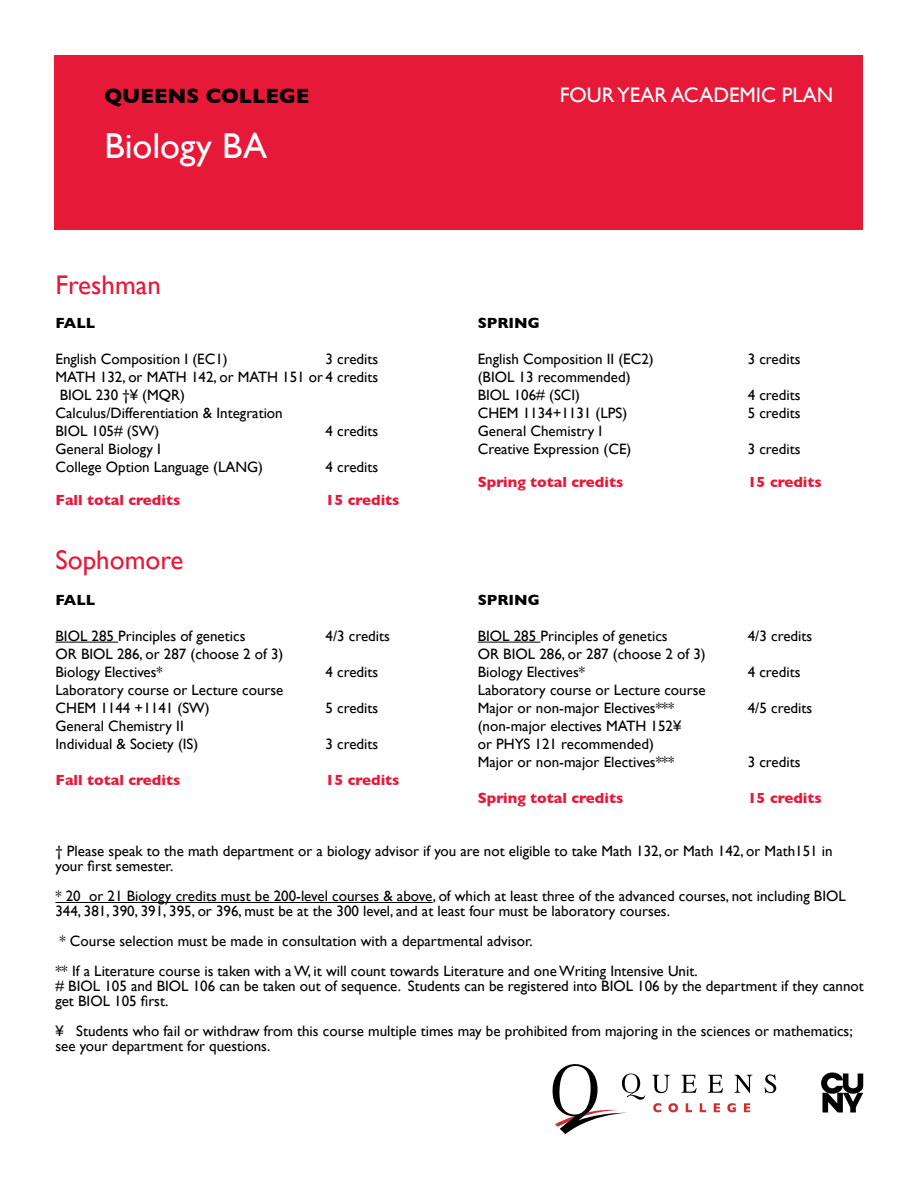
<style>
.page{position:relative;width:918px;height:1188px;background:#fff}
.page>*{position:absolute;margin:0;border:0;box-sizing:border-box;transform-origin:0 0}
.t1{font:36px "Gill Sans";color:#fff}
.t2{font:27px "Gill Sans";color:#e71939}
.t3{font:21px "Gill Sans";color:#fff}
.t4{font:700 21px "Gill Sans";color:#000}
.t5{font:15px/18px "Gill Sans";color:#000101}
.t6{font:15px/15px "Gill Sans";color:#000}
.t7{font:700 15px "Gill Sans";color:#e71939}
.t8{font:700 15px "Gill Sans";color:#000101}
</style>
<div class="page">
<div style="left:55px;top:55px;width:808px;height:175px;background:#e71939"></div>
<svg style="left:653px;top:1103px;width:8px;height:9px"></svg>
<svg style="left:668px;top:1103px;width:10px;height:9px"></svg>
<svg style="left:686px;top:1103px;width:6px;height:9px"></svg>
<svg style="left:700px;top:1103px;width:6px;height:9px"></svg>
<svg style="left:714px;top:1103px;width:6px;height:9px"></svg>
<svg style="left:727px;top:1103px;width:9px;height:9px"></svg>
<svg style="left:744px;top:1103px;width:6px;height:9px"></svg>
<svg style="left:652px;top:1075px;width:18px;height:18px"></svg>
<svg style="left:681px;top:1075px;width:16px;height:18px"></svg>
<svg style="left:708px;top:1075px;width:15px;height:18px"></svg>
<svg style="left:734px;top:1075px;width:19px;height:18px"></svg>
<svg style="left:765px;top:1074px;width:11px;height:19px"></svg>
<svg style="left:552px;top:1064px;width:93px;height:70px"></svg>
<svg style="left:821px;top:1073px;width:42px;height:40px"></svg>
<hr style="left:56px;top:642px;width:62px;height:1px;background:#000101">
<hr style="left:478px;top:642px;width:62px;height:1px;background:#000101">
<hr style="left:55px;top:902px;width:378px;height:1px;background:#000">
<h3 class="t4" style="left:104px;top:79px;width:207px">QUEENS COLLEGE</h3>
<h1 class="t1" style="left:104px;top:125px;width:164px">Biology BA</h1>
<h2 class="t2" style="left:56px;top:269px;width:107px">Freshman</h2>
<p class="t8" style="left:56px;top:311px;width:41px">FALL</p>
<p class="t5" style="left:56px;top:350px;width:174px">English Composition I (EC1)</p>
<p class="t5" style="left:56px;top:350px;width:324px;text-indent:270px">3 credits<br>MATH 132, or MATH 142, or MATH 151 or 4 credits<br>BIOL 230 †¥ (MQR)<br>Calculus/Differentiation &amp; Integration<br>BIOL 105# (SW)</p>
<p class="t5" style="left:326px;top:422px;width:54px">4 credits</p>
<p class="t5" style="left:56px;top:440px;width:209px">General Biology I<br>College Option Language (LANG)</p>
<p class="t5" style="left:326px;top:458px;width:54px">4 credits</p>
<p class="t7" style="left:56px;top:488px;width:126px">Fall total credits</p>
<p class="t7" style="left:326px;top:488px;width:76px">15 credits</p>
<h2 class="t2" style="left:56px;top:544px;width:129px">Sophomore</h2>
<p class="t8" style="left:56px;top:588px;width:41px">FALL</p>
<p class="t5" style="left:56px;top:627px;width:191px">BIOL 285 Principles of genetics</p>
<p class="t5" style="left:326px;top:627px;width:66px">4/3 credits</p>
<p class="t5" style="left:56px;top:645px;width:229px">OR BIOL 286, or 287 (choose 2 of 3)<br>Biology Electives*</p>
<p class="t5" style="left:326px;top:663px;width:54px">4 credits</p>
<p class="t5" style="left:56px;top:681px;width:229px">Laboratory course or Lecture course<br>CHEM 1144 +1141 (SW)</p>
<p class="t5" style="left:56px;top:717px;width:144px">General Chemistry II<br>Individual &amp; Society (IS)</p>
<p class="t5" style="left:326px;top:699px;width:54px">5 credits</p>
<p class="t5" style="left:326px;top:735px;width:54px">3 credits</p>
<p class="t7" style="left:56px;top:768px;width:126px">Fall total credits</p>
<p class="t7" style="left:326px;top:768px;width:76px">15 credits</p>
<h3 class="t3" style="left:560px;top:82px;width:275px">FOUR YEAR ACADEMIC PLAN</h3>
<p class="t8" style="left:478px;top:311px;width:64px">SPRING</p>
<p class="t5" style="left:478px;top:350px;width:177px">English Composition II (EC2)</p>
<p class="t5" style="left:748px;top:350px;width:54px">3 credits</p>
<p class="t5" style="left:478px;top:368px;width:154px">(BIOL 13 recommended)<br>BIOL 106# (SCI)</p>
<p class="t5" style="left:748px;top:386px;width:54px">4 credits</p>
<p class="t5" style="left:478px;top:404px;width:151px">CHEM 1134+1131 (LPS)</p>
<p class="t5" style="left:748px;top:404px;width:54px">5 credits</p>
<p class="t5" style="left:478px;top:422px;width:155px">General Chemistry I<br>Creative Expression (CE)</p>
<p class="t5" style="left:748px;top:440px;width:54px">3 credits</p>
<p class="t7" style="left:478px;top:470px;width:147px">Spring total credits</p>
<p class="t7" style="left:748px;top:470px;width:76px">15 credits</p>
<p class="t8" style="left:478px;top:588px;width:64px">SPRING</p>
<p class="t5" style="left:478px;top:627px;width:191px">BIOL 285 Principles of genetics</p>
<p class="t5" style="left:748px;top:627px;width:66px">4/3 credits</p>
<p class="t5" style="left:478px;top:645px;width:229px">OR BIOL 286, or 287 (choose 2 of 3)<br>Biology Electives*</p>
<p class="t5" style="left:748px;top:663px;width:54px">4 credits</p>
<p class="t5" style="left:478px;top:681px;width:229px">Laboratory course or Lecture course<br>Major or non-major Electives***</p>
<p class="t5" style="left:478px;top:717px;width:205px">(non-major electives MATH 152¥ or PHYS 121 recommended)<br>Major or non-major Electives***</p>
<p class="t5" style="left:748px;top:699px;width:66px">4/5 credits</p>
<p class="t5" style="left:748px;top:753px;width:54px">3 credits</p>
<p class="t7" style="left:478px;top:786px;width:147px">Spring total credits</p>
<p class="t7" style="left:748px;top:786px;width:76px">15 credits</p>
<p class="t6" style="left:55px;top:844px;width:779px">† Please speak to the math department or a biology advisor if you are not eligible to take Math 132, or Math 142, or Math151 in your first semester.</p>
<p class="t6" style="left:55px;top:889px;width:792px">* 20 or 21 Biology credits must be 200-level courses &amp; above, of which at least three of the advanced courses, not including BIOL<br>344, 381, 390, 391, 395, or 396, must be at the 300 level, and at least four must be laboratory courses.</p>
<p class="t6" style="left:55px;top:926px;width:644px;line-height:30px">* Course selection must be made in consultation with a departmental advisor.<br>** If a Literature course is taken with a W, it will count towards Literature and one Writing Intensive Unit.</p>
<p class="t6" style="left:55px;top:979px;width:810px"># BIOL 105 and BIOL 106 can be taken out of sequence. Students can be registered into BIOL 106 by the department if they cannot get BIOL 105 first.</p>
<p class="t6" style="left:55px;top:1024px;width:799px">¥ Students who fail or withdraw from this course multiple times may be prohibited from majoring in the sciences or mathematics; see your department for questions.</p>
</div>
